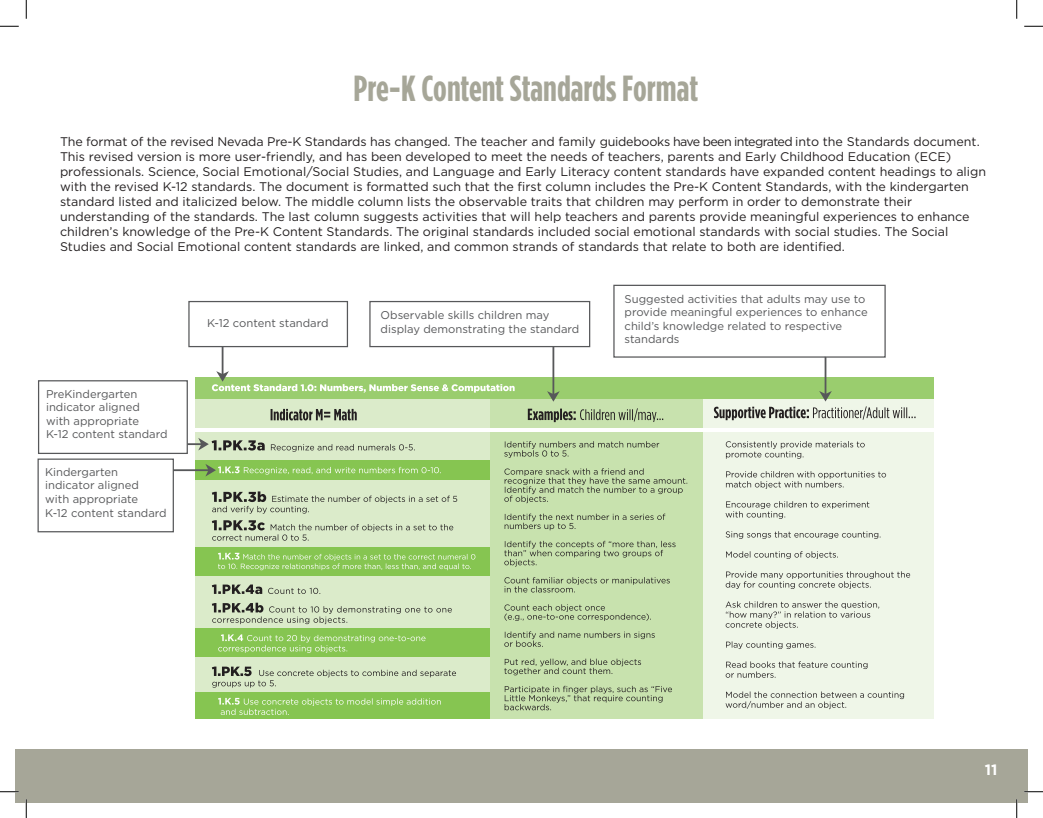
<style>
.page{position:relative;width:1043px;height:818px;background:#fff}
.page>*{position:absolute;margin:0;border:0;box-sizing:border-box;transform-origin:0 0}
.t1{font:700 condensed 36.25px "Gotham HTF";color:#a6a698}
.t2{font:700 15px "Gotham HTF";color:#fff}
.t3{font:12.5px/15px "Gotham HTF";color:#231f20}
.t4{font:11.25px/13.5px "Gotham HTF";color:#57585a}
</style>
<div class="page">
<div style="left:15px;top:749px;width:1013px;height:53px;background:#a6a698"></div>
<div style="left:195px;top:397px;width:300px;height:322px;background:#dbebca"></div>
<div style="left:490px;top:397px;width:214px;height:322px;background:#c8e2ae"></div>
<div style="left:703px;top:397px;width:230px;height:322px;background:#eff6e8"></div>
<div style="left:195px;top:377px;width:738px;height:21px;background:#9acd6e"></div>
<hr style="left:194px;top:428px;width:748px;height:3px;background:#fff">
<div style="left:195px;top:692px;width:295px;height:26px;background:#86c551"></div>
<div style="left:195px;top:460px;width:295px;height:19px;background:#86c551"></div>
<div style="left:195px;top:547px;width:295px;height:28px;background:#86c551"></div>
<div style="left:195px;top:628px;width:295px;height:28px;background:#86c551"></div>
<svg style="left:270px;top:409px;width:87px;height:11px"></svg>
<svg style="left:528px;top:408px;width:135px;height:14px"></svg>
<svg style="left:725px;top:691px;width:179px;height:18px"></svg>
<svg style="left:725px;top:661px;width:142px;height:16px"></svg>
<svg style="left:726px;top:641px;width:89px;height:8px"></svg>
<svg style="left:725px;top:571px;width:186px;height:58px"></svg>
<svg style="left:726px;top:551px;width:112px;height:8px"></svg>
<svg style="left:725px;top:531px;width:155px;height:8px"></svg>
<svg style="left:725px;top:501px;width:144px;height:18px"></svg>
<svg style="left:726px;top:471px;width:160px;height:18px"></svg>
<svg style="left:725px;top:441px;width:139px;height:17px"></svg>
<svg style="left:504px;top:685px;width:168px;height:25px"></svg>
<svg style="left:504px;top:658px;width:137px;height:17px"></svg>
<svg style="left:504px;top:631px;width:151px;height:16px"></svg>
<svg style="left:504px;top:604px;width:147px;height:17px"></svg>
<svg style="left:504px;top:577px;width:166px;height:15px"></svg>
<svg style="left:504px;top:540px;width:171px;height:26px"></svg>
<svg style="left:504px;top:513px;width:161px;height:17px"></svg>
<svg style="left:504px;top:468px;width:183px;height:35px"></svg>
<svg style="left:504px;top:441px;width:155px;height:17px"></svg>
<svg style="left:218px;top:697px;width:223px;height:18px"></svg>
<svg style="left:218px;top:552px;width:257px;height:18px"></svg>
<svg style="left:218px;top:634px;width:207px;height:18px"></svg>
<svg style="left:212px;top:666px;width:244px;height:21px"></svg>
<svg style="left:212px;top:520px;width:241px;height:20px"></svg>
<svg style="left:212px;top:491px;width:245px;height:22px"></svg>
<svg style="left:212px;top:584px;width:108px;height:10px"></svg>
<svg style="left:212px;top:602px;width:240px;height:22px"></svg>
<div style="left:38px;top:380px;width:150px;height:74px;border:1px solid #57585a"></div>
<div style="left:38px;top:458px;width:136px;height:74px;border:1px solid #57585a"></div>
<div style="left:188px;top:301px;width:160px;height:46px;border:1px solid #57585a"></div>
<div style="left:369px;top:301px;width:221px;height:46px;border:1px solid #57585a"></div>
<div style="left:613px;top:285px;width:272px;height:72px;border:1px solid #57585a"></div>
<svg style="left:714px;top:356px;width:206px;height:64px"></svg>
<svg style="left:547px;top:346px;width:12px;height:55px"></svg>
<svg style="left:212px;top:346px;width:302px;height:46px"></svg>
<svg style="left:187px;top:438px;width:228px;height:13px"></svg>
<svg style="left:173px;top:464px;width:268px;height:12px"></svg>
<svg style="left:0;top:25px;width:19px;height:2px"></svg>
<svg style="left:1024px;top:25px;width:18px;height:2px"></svg>
<svg style="left:0;top:791px;width:19px;height:1px"></svg>
<svg style="left:1024px;top:791px;width:18px;height:1px"></svg>
<svg style="left:25px;top:0;width:2px;height:19px"></svg>
<svg style="left:25px;top:799px;width:2px;height:19px"></svg>
<svg style="left:1016px;top:0;width:1px;height:19px"></svg>
<svg style="left:1015px;top:799px;width:2px;height:19px"></svg>
<h1 class="t1" style="left:353px;top:68px;width:346px">Pre-K Content Standards Format</h1>
<p class="t3" style="left:60px;top:134px;width:927px">The format of the revised Nevada Pre-K Standards has changed. The teacher and family guidebooks have been integrated into the Standards document.<br>This revised version is more user-friendly, and has been developed to meet the needs of teachers, parents and Early Childhood Education (ECE) professionals. Science, Social Emotional/Social Studies, and Language and Early Literacy content standards have expanded content headings to align with the revised K-12 standards. The document is formatted such that the first column includes the Pre-K Content Standards, with the kindergarten standard listed and italicized below. The middle column lists the observable traits that children may perform in order to demonstrate their understanding of the standards. The last column suggests activities that will help teachers and parents provide meaningful experiences to enhance children’s knowledge of the Pre-K Content Standards. The original standards included social emotional standards with social studies. The Social Studies and Social Emotional content standards are linked, and common strands of standards that relate to both are identified.</p>
<p class="t4" style="left:46px;top:386px;width:123px">PreKindergarten indicator aligned<br>with appropriate<br>K-12 content standard</p>
<p class="t4" style="left:45px;top:465px;width:123px">Kindergarten indicator aligned<br>with appropriate<br>K-12 content standard</p>
<p class="t4" style="left:207px;top:316px;width:123px">K-12 content standard</p>
<p class="t4" style="left:380px;top:308px;width:200px">Observable skills children may display demonstrating the standard</p>
<p class="t4" style="left:624px;top:292px;width:245px">Suggested activities that adults may use to provide meaningful experiences to enhance child’s knowledge related to respective standards</p>
<p class="t2" style="left:984px;top:761px;width:14px">11</p>
</div>
